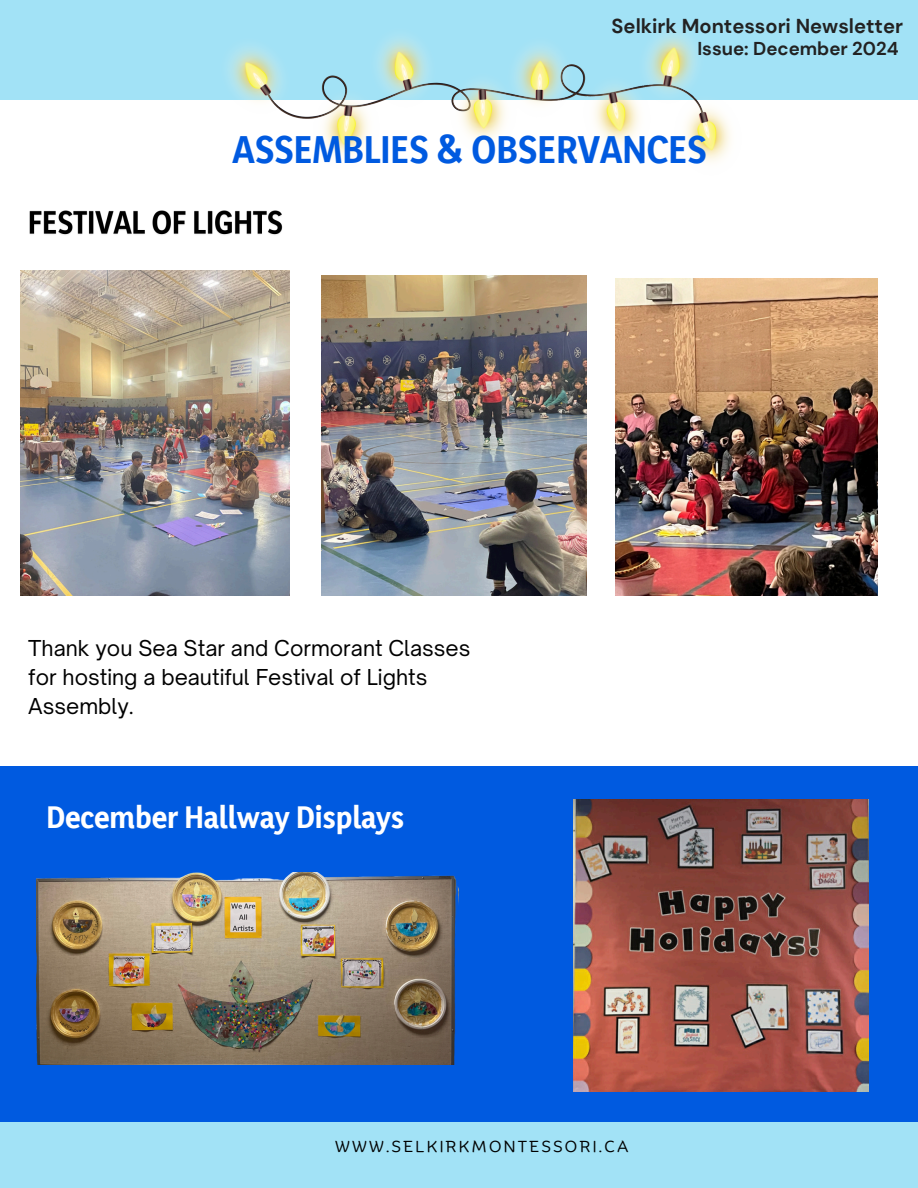
<style>
.page{position:relative;width:918px;height:1188px;background:#fff}
.page>*{position:absolute;margin:0;border:0;box-sizing:border-box;transform-origin:0 0}
.t1{font:40.95px "Yaldevi Colombo Bold 1";color:#005ae0}
.t2{font:33px "Yaldevi Colombo Bold 1";color:#fff}
.t3{font:21px/29.2px "Open Sauce One";color:#000}
.t4{font:700 20.1px "DM Sans";color:#222}
.t5{font:700 18.6px "DM Sans";color:#222}
.t6{font:15.45px "Binate Display";letter-spacing:.15em;color:#000}
</style>
<div class="page">
<div style="left:0;top:0;width:918px;height:99px;background:#a2e2f6"></div>
<div style="left:0;top:1104px;width:918px;height:84px;background:#a2e2f6"></div>
<div style="left:0;top:766px;width:918px;height:355px;background:#005ae0"></div>
<img style="left:37px;top:873px;width:422px;height:192px">
<img style="left:574px;top:799px;width:295px;height:293px">
<img style="left:21px;top:270px;width:269px;height:325px">
<img style="left:322px;top:275px;width:265px;height:320px">
<img style="left:616px;top:279px;width:262px;height:316px">
<img style="left:218px;top:33px;width:525px;height:129px">
<img style="left:29px;top:210px;width:254px;height:25px">
<p class="t4" style="left:612px;top:13px;width:293px">Selkirk Montessori Newsletter</p>
<p class="t5" style="left:697px;top:36px;width:203px">Issue: December 2024</p>
<p class="t1" style="left:232px;top:124px;width:476px">ASSEMBLIES &amp; OBSERVANCES</p>
<h3 class="t3" style="left:28px;top:633px;width:444px">Thank you Sea Star and Cormorant Classes for hosting a beautiful Festival of Lights<br>Assembly.</h3>
<h5 class="t2" style="left:46px;top:796px;width:359px">December Hallway Displays</h5>
<h4 class="t6" style="left:335px;top:1132px;width:295px">WWW.SELKIRKMONTESSORI.CA</h4>
</div>
